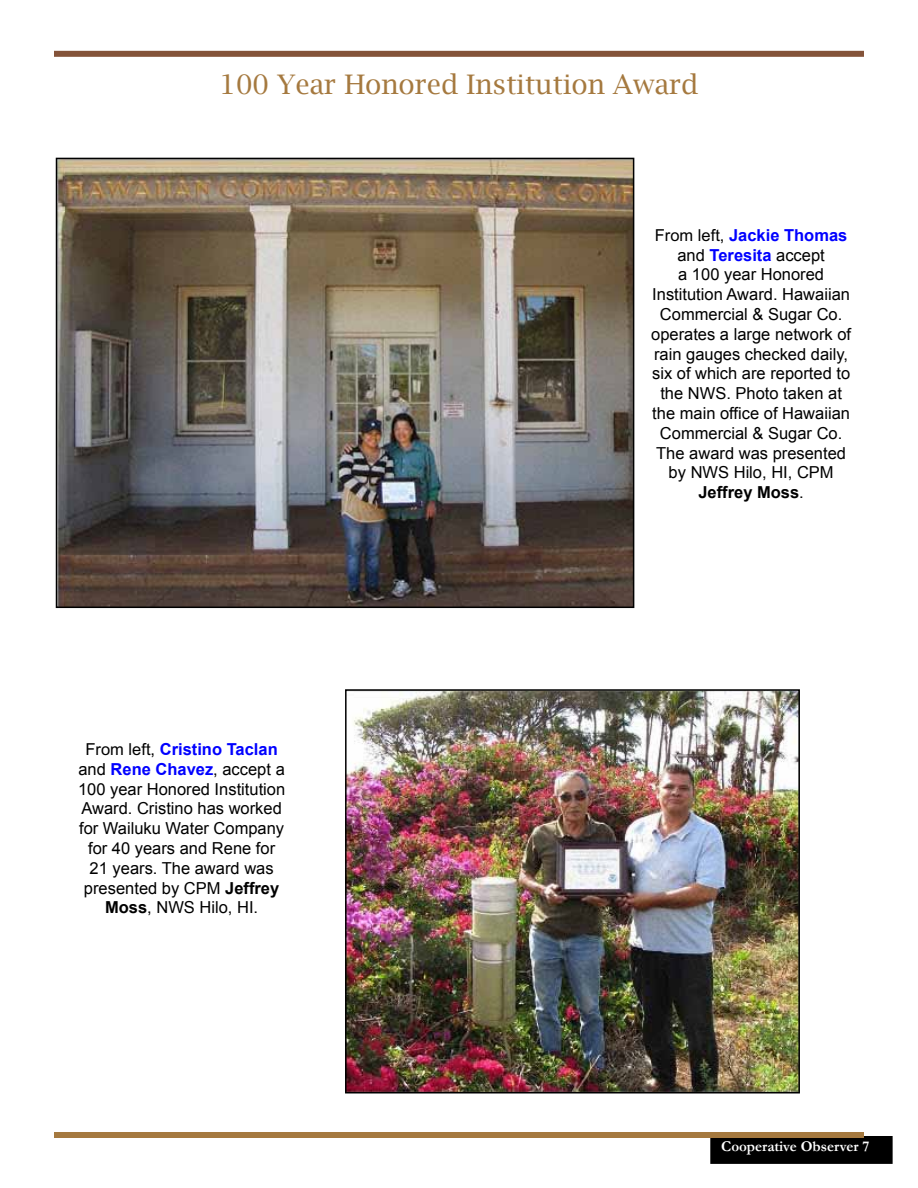
<style>
.page{position:relative;width:918px;height:1188px;background:#fff}
.page>*{position:absolute;margin:0;border:0;box-sizing:border-box;transform-origin:0 0}
.t1{font:27px "Lucida Bright";color:#a5793f}
.t2{font:16.5px/19.8px "Arial";color:#000;text-align:center}
.t3{font:700 15px "Garamond";color:#fff}
.s1{font-weight:700;color:#00f}
.s2{font-weight:700}
</style>
<div class="page">
<div style="left:711px;top:1137px;width:181px;height:26px;background:#000"></div>
<div style="left:710px;top:1136px;width:183px;height:28px;border:2px solid #000"></div>
<div style="left:54px;top:1132px;width:810px;height:6px;background:#a5793f"></div>
<div style="left:54px;top:51px;width:810px;height:6px;background:#845339"></div>
<img style="left:59px;top:161px;width:572px;height:444px">
<div style="left:56px;top:158px;width:578px;height:450px;border:2px solid #000"></div>
<img style="left:348px;top:692px;width:449px;height:399px">
<div style="left:345px;top:689px;width:455px;height:405px;border:2px solid #000"></div>
<h1 class="t1" style="left:220px;top:69px;width:480px">100 Year Honored Institution Award</h1>
<p class="t2" style="left:78px;top:740px;width:209px">From left, <span class="s1">Cristino Taclan </span>and <span class="s1">Rene Chavez</span>, accept a<br>100 year Honored Institution<br>Award. Cristino has worked for Wailuku Water Company for 40 years and Rene for<br>21 years. The award was presented by CPM <span class="s2">Jeffrey<br>Moss</span>, NWS Hilo, HI.</p>
<p class="t2" style="left:651px;top:225px;width:201px">From left, <span class="s1">Jackie Thomas </span>and <span class="s1">Teresita</span> accept<br>a 100 year Honored<br>Institution Award. Hawaiian<br>Commercial &amp; Sugar Co. operates a large network of rain gauges checked daily, six of which are reported to the NWS. Photo taken at the main office of Hawaiian<br>Commercial &amp; Sugar Co.<br>The award was presented by NWS Hilo, HI, CPM<br><span class="s2">Jeffrey Moss</span>.</p>
<p class="t3" style="left:721px;top:1136px;width:150px">Cooperative Observer 7</p>
</div>
